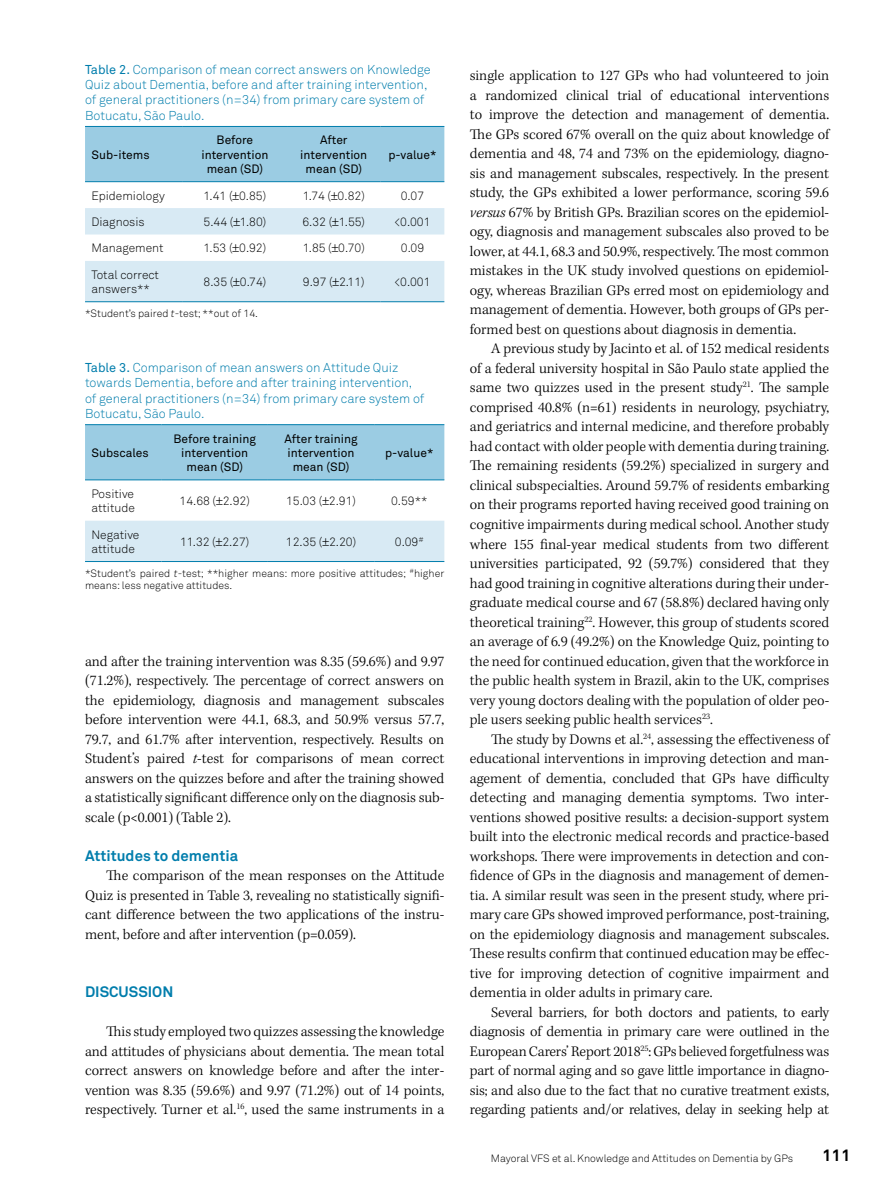
<style>
.page{position:relative;width:893px;height:1191px;background:#fff}
.page>*{position:absolute;margin:0;border:0;box-sizing:border-box;transform-origin:0 0}
.t1{font:700 16.5px "Akkurat Pro";color:#000}
.t2{font:300 15px/19.5px "Kepler Std";color:#000;text-align:justify}
.t3{font:700 15px "Akkurat Pro";color:#007dac}
.t4{font:12.75px/15.3px "Akkurat Light Pro";color:#007dac}
.t5{font:12px/14.4px "Akkurat Light Pro";color:#000}
.t6{font:12px/14.4px "Akkurat Pro";color:#000;text-align:center}
.t7{font:10.5px/12.6px "Akkurat Light Pro";color:#000}
.s1{font-family:"Akkurat Pro"}
.s2{font-style:italic}
</style>
<div class="page">
<div style="left:85px;top:127px;width:359px;height:54px;background:#9bcce3"></div>
<hr style="left:85px;top:126px;width:98px;height:1px;background:#007dac">
<hr style="left:183px;top:126px;width:104px;height:1px;background:#007dac">
<hr style="left:287px;top:126px;width:94px;height:1px;background:#007dac">
<hr style="left:381px;top:126px;width:63px;height:1px;background:#007dac">
<hr style="left:85px;top:181px;width:98px;height:1px;background:#007dac">
<hr style="left:183px;top:181px;width:104px;height:1px;background:#007dac">
<hr style="left:287px;top:181px;width:94px;height:1px;background:#007dac">
<hr style="left:381px;top:181px;width:63px;height:1px;background:#007dac">
<div style="left:85px;top:425px;width:359px;height:54px;background:#9bcce3"></div>
<hr style="left:85px;top:561px;width:77px;height:1px;background:#007dac">
<hr style="left:162px;top:561px;width:106px;height:1px;background:#007dac">
<hr style="left:268px;top:561px;width:106px;height:1px;background:#007dac">
<hr style="left:374px;top:561px;width:70px;height:1px;background:#007dac">
<hr style="left:85px;top:424px;width:77px;height:1px;background:#007dac">
<hr style="left:162px;top:424px;width:106px;height:1px;background:#007dac">
<hr style="left:268px;top:424px;width:106px;height:1px;background:#007dac">
<hr style="left:374px;top:424px;width:70px;height:1px;background:#007dac">
<hr style="left:85px;top:479px;width:77px;height:1px;background:#007dac">
<hr style="left:162px;top:479px;width:106px;height:1px;background:#007dac">
<hr style="left:268px;top:479px;width:106px;height:1px;background:#007dac">
<hr style="left:374px;top:479px;width:70px;height:1px;background:#007dac">
<svg style="left:85px;top:208px;width:359px;height:94px"></svg>
<div style="left:85px;top:521px;width:359px;height:40px;background:#d8eaf4"></div>
<p class="t4" style="left:85px;top:62px;width:347px"><span class="s1">Table 2.</span> Comparison of mean correct answers on Knowledge Quiz about Dementia, before and after training intervention, of general practitioners (n=34) from primary care system of Botucatu, São Paulo.</p>
<p class="t6" style="left:91px;top:148px;width:60px">Sub-items</p>
<p class="t6" style="left:201px;top:133px;width:69px">Before intervention mean (SD)</p>
<p class="t6" style="left:300px;top:133px;width:69px">After intervention mean (SD)</p>
<p class="t6" style="left:388px;top:148px;width:50px">p-value*</p>
<p class="t5" style="left:91px;top:188px;width:75px">Epidemiology</p>
<p class="t5" style="left:204px;top:188px;width:64px">1.41 ( 0.85)</p>
<p class="t5" style="left:303px;top:188px;width:64px">1.74 ( 0.82)</p>
<p class="t5" style="left:401px;top:188px;width:25px">0.07</p>
<p class="t5" style="left:91px;top:215px;width:55px">Diagnosis</p>
<p class="t5" style="left:204px;top:215px;width:64px">5.44 ( 1.80)</p>
<p class="t5" style="left:302px;top:215px;width:64px">6.32 ( 1.55)</p>
<p class="t5" style="left:394px;top:215px;width:38px">&lt;0.001</p>
<p class="t5" style="left:91px;top:241px;width:74px">Management</p>
<p class="t5" style="left:204px;top:241px;width:64px">1.53 ( 0.92)</p>
<p class="t5" style="left:303px;top:241px;width:64px">1.85 ( 0.70)</p>
<p class="t5" style="left:401px;top:241px;width:25px">0.09</p>
<p class="t5" style="left:91px;top:268px;width:69px">Total correct answers**</p>
<p class="t5" style="left:204px;top:275px;width:64px">8.35 ( 0.74)</p>
<p class="t5" style="left:303px;top:275px;width:63px">9.97 ( 2.11)</p>
<p class="t5" style="left:394px;top:275px;width:38px">&lt;0.001</p>
<p class="t7" style="left:85px;top:307px;width:175px">*Student’s paired <span class="s2">t</span>-test; **out of 14.</p>
<p class="t4" style="left:85px;top:360px;width:341px"><span class="s1">Table 3.</span> Comparison of mean answers on Attitude Quiz towards Dementia, before and after training intervention, of general practitioners (n=34) from primary care system of Botucatu, São Paulo.</p>
<p class="t6" style="left:91px;top:446px;width:59px">Subscales</p>
<p class="t6" style="left:174px;top:431px;width:84px">Before training intervention mean (SD)</p>
<p class="t6" style="left:284px;top:431px;width:75px">After training intervention mean (SD)</p>
<p class="t6" style="left:385px;top:446px;width:50px">p-value*</p>
<p class="t5" style="left:91px;top:486px;width:45px">Positive attitude</p>
<p class="t5" style="left:180px;top:494px;width:72px">14.68 ( 2.92)</p>
<p class="t5" style="left:286px;top:494px;width:71px">15.03 ( 2.91)</p>
<p class="t5" style="left:391px;top:494px;width:38px">0.59**</p>
<p class="t5" style="left:91px;top:527px;width:49px">Negative attitude</p>
<p class="t5" style="left:180px;top:534px;width:71px">11.32 ( 2.27)</p>
<p class="t5" style="left:286px;top:534px;width:72px">12.35 ( 2.20)</p>
<p class="t5" style="left:395px;top:534px;width:30px">0.09<sup>#</sup></p>
<p class="t7" style="left:85px;top:567px;width:361px">*Student’s paired <span class="s2">t</span>-test; **higher means: more positive attitudes; <sup>#</sup>higher means: less negative attitudes.</p>
<p class="t2" style="left:85px;top:652px;width:361px">and after the training intervention was 8.35 (59.6%) and 9.97 (71.2%), respectively. The percentage of correct answers on the epidemiology, diagnosis and management subscales before intervention were 44.1, 68.3, and 50.9% versus 57.7, 79.7, and 61.7% after intervention, respectively. Results on Student’s paired <span class="s2">t</span>-test for comparisons of mean correct answers on the quizzes before and after the training showed a statistically significant difference only on the diagnosis sub&shy;scale (p&lt;0.001) (Table 2).</p>
<p class="t3" style="left:85px;top:846px;width:155px">Attitudes to dementia</p>
<p class="t2" style="left:85px;top:866px;width:361px;text-indent:21px">The comparison of the mean responses on the Attitude Quiz is presented in Table 3, revealing no statistically signifi&shy;cant difference between the two applications of the instru&shy;ment, before and after intervention (p=0.059).</p>
<p class="t3" style="left:85px;top:982px;width:90px">DISCUSSION</p>
<p class="t2" style="left:85px;top:1022px;width:361px;text-indent:21px">This study employed two quizzes assessing the knowledge and attitudes of physicians about dementia. The mean total correct answers on knowledge before and after the inter&shy;vention was 8.35 (59.6%) and 9.97 (71.2%) out of 14 points, respectively. Turner et al.<sup>16</sup>, used the same instruments in a</p>
<p class="t2" style="left:470px;top:67px;width:361px">single application to 127 GPs who had volunteered to join a randomized clinical trial of educational interventions to improve the detection and management of dementia.<br>The GPs scored 67% overall on the quiz about knowledge of dementia and 48, 74 and 73% on the epidemiology, diagno&shy;sis and management subscales, respectively. In the present study, the GPs exhibited a lower performance, scoring 59.6 <span class="s2">versus</span> 67% by British GPs. Brazilian scores on the epidemiol&shy;ogy, diagnosis and management subscales also proved to be lower, at 44.1, 68.3 and 50.9%, respectively. The most common mistakes in the UK study involved questions on epidemiol&shy;ogy, whereas Brazilian GPs erred most on epidemiology and management of dementia. However, both groups of GPs per&shy;formed best on questions about diagnosis in dementia.</p>
<p class="t2" style="left:470px;top:340px;width:361px;text-indent:21px">A previous study by Jacinto et al. of 152 medical residents of a federal university hospital in São Paulo state applied the same two quizzes used in the present study<sup>21</sup>. The sample comprised 40.8% (n=61) residents in neurology, psychiatry, and geriatrics and internal medicine, and therefore probably had contact with older people with dementia during training.<br>The remaining residents (59.2%) specialized in surgery and clinical subspecialties. Around 59.7% of residents embarking on their programs reported having received good training on cognitive impairments during medical school. Another study where 155 final-year medical students from two different universities participated, 92 (59.7%) considered that they had good training in cognitive alterations during their under&shy;graduate medical course and 67 (58.8%) declared having only theoretical training<sup>22</sup>. However, this group of students scored an average of 6.9 (49.2%) on the Knowledge Quiz, pointing to the need for continued education, given that the workforce in the public health system in Brazil, akin to the UK, comprises very young doctors dealing with the population of older peo&shy;ple users seeking public health services<sup>23</sup>.</p>
<p class="t2" style="left:470px;top:730px;width:361px;text-indent:21px">The study by Downs et al.<sup>24</sup>, assessing the effectiveness of educational interventions in improving detection and man&shy;agement of dementia, concluded that GPs have difficulty detecting and managing dementia symptoms. Two inter&shy;ventions showed positive results: a decision-support system built into the electronic medical records and practice-based workshops. There were improvements in detection and con&shy;fidence of GPs in the diagnosis and management of demen&shy;tia. A similar result was seen in the present study, where pri&shy;mary care GPs showed improved performance, post-training, on the epidemiology diagnosis and management subscales.<br>These results confirm that continued education may be effec&shy;tive for improving detection of cognitive impairment and dementia in older adults in primary care.</p>
<p class="t2" style="left:470px;top:1003px;width:361px;text-indent:21px">Several barriers, for both doctors and patients, to early diagnosis of dementia in primary care were outlined in the European Carers’ Report 2018<sup>25</sup>: GPs believed forgetfulness was part of normal aging and so gave little importance in diagno&shy;sis; and also due to the fact that no curative treatment exists, regarding patients and/or relatives, delay in seeking help at</p>
<p class="t7" style="left:491px;top:1151px;width:304px">Mayoral VFS et al. Knowledge and Attitudes on Dementia by GPs</p>
<p class="t1" style="left:822px;top:1145px;width:30px">111</p>
</div>
